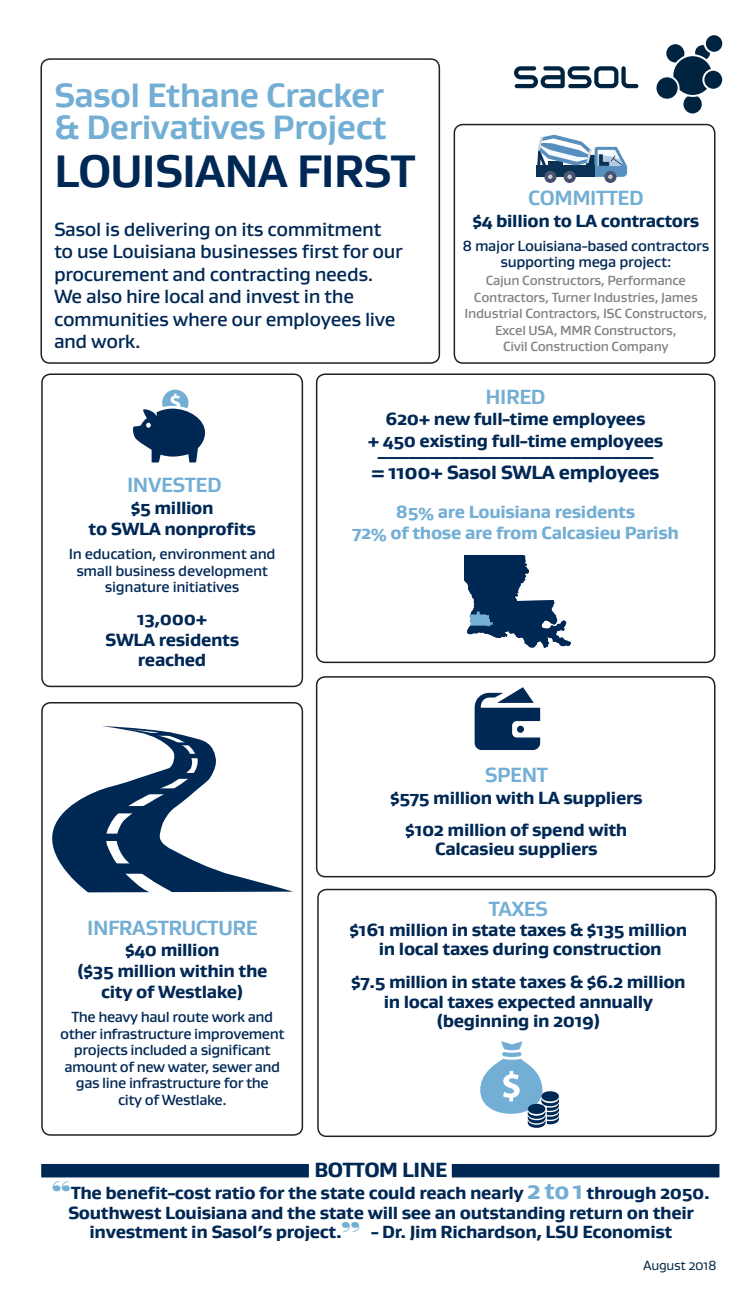
<style>
.page{position:relative;width:756px;height:1296px;background:#fff}
.page>*{position:absolute;margin:0;border:0;box-sizing:border-box;transform-origin:0 0}
.t1{font:700 46.5px "Gustan";letter-spacing:-.02em;color:#002855}
.t2{font:700 34.5px "Gustan";letter-spacing:-.02em;color:#73aed4}
.t3{font:700 21px "Gustan";letter-spacing:-.02em;color:#73aed4}
.t4{font:800 21px "Gustan";letter-spacing:-.02em;color:#002855}
.t5{font:500 19.5px/22.5px "Gustan";letter-spacing:-.02em;color:#002855}
.t6{font:800 19.5px "Gustan";letter-spacing:-.02em;color:#002855}
.t7{font:800 18px/19.5px "Gustan";letter-spacing:-.02em;color:#002855;text-align:center}
.t8{font:800 18px "Gustan";letter-spacing:-.02em;color:#73aed4}
.t9{font:500 15px/16.5px "Gustan";letter-spacing:-.03em;color:#002855;text-align:center}
.t10{font:500 13.5px/16.5px "Gustan";letter-spacing:-.02em;color:#808285;text-align:center}
.t11{font:13.5px "Gustan";letter-spacing:-.025em;color:#002340}
.s1{font-family:"Bodoni Poster";font-weight:400;font-size:25.5px;color:#73aed4}
.s2{font-size:24px;color:#73aed4}
</style>
<div class="page">
<div style="left:40px;top:58px;width:400px;height:306px;border:2px solid #231f20;border-radius:9px"></div>
<div style="left:657px;top:77px;width:21px;height:22px;background:#002340;border-radius:50%"></div>
<div style="left:704px;top:71px;width:18px;height:18px;background:#002340;border-radius:50%"></div>
<div style="left:706px;top:35px;width:16px;height:17px;background:#002340;border-radius:50%"></div>
<svg style="left:666px;top:44px;width:45px;height:69px"></svg>
<svg style="left:514px;top:66px;width:124px;height:22px"></svg>
<div style="left:454px;top:124px;width:262px;height:240px;border:2px solid #231f20;border-radius:9px"></div>
<div style="left:316px;top:373px;width:400px;height:290px;border:2px solid #231f20;border-radius:9px"></div>
<div style="left:41px;top:373px;width:262px;height:314px;border:2px solid #231f20;border-radius:9px"></div>
<div style="left:316px;top:676px;width:400px;height:201px;border:2px solid #231f20;border-radius:9px"></div>
<div style="left:317px;top:889px;width:400px;height:248px;border:2px solid #231f20;border-radius:9px"></div>
<svg style="left:464px;top:555px;width:107px;height:93px"></svg>
<svg style="left:480px;top:1041px;width:79px;height:87px"></svg>
<svg style="left:536px;top:135px;width:91px;height:48px"></svg>
<svg style="left:133px;top:390px;width:72px;height:73px"></svg>
<svg style="left:475px;top:687px;width:65px;height:63px"></svg>
<div style="left:41px;top:702px;width:262px;height:434px;border:2px solid #231f20;border-radius:9px"></div>
<svg style="left:52px;top:726px;width:241px;height:166px"></svg>
<svg style="left:106px;top:729px;width:92px;height:164px"></svg>
<div style="left:114px;top:864px;width:35px;height:9px;background:#002855"></div>
<div style="left:95px;top:834px;width:35px;height:7px;background:#002855"></div>
<div style="left:111px;top:806px;width:35px;height:7px;background:#002855"></div>
<div style="left:141px;top:789px;width:36px;height:5px;background:#002855"></div>
<div style="left:173px;top:773px;width:28px;height:6px;background:#002855"></div>
<hr style="left:184px;top:754px;width:21px;height:4px;background:#002855">
<hr style="left:175px;top:742px;width:20px;height:3px;background:#002855">
<hr style="left:151px;top:733px;width:19px;height:3px;background:#002855">
<div style="left:41px;top:1164px;width:268px;height:13px;background:#002855"></div>
<div style="left:452px;top:1164px;width:267px;height:13px;background:#002855"></div>
<p class="t2" style="left:54px;top:73px;width:331px">Sasol Ethane Cracker</p>
<p class="t2" style="left:54px;top:104px;width:334px">&amp; Derivatives Project</p>
<p class="t1" style="left:54px;top:140px;width:363px">LOUISIANA FIRST</p>
<p class="t5" style="left:54px;top:217px;width:350px">Sasol is delivering on its commitment to use Louisiana businesses first for our procurement and contracting needs.<br>We also hire local and invest in the communities where our employees live and work.</p>
<p class="t3" style="left:528px;top:184px;width:117px">COMMITTED</p>
<p class="t7" style="left:472px;top:211px;width:228px">$4 billion to LA contractors</p>
<p class="t9" style="left:462px;top:237px;width:248px">8 major Louisiana-based contractors supporting mega project:</p>
<p class="t10" style="left:465px;top:272px;width:244px">Cajun Constructors, Performance Contractors, Turner Industries, James Industrial Contractors, ISC Constructors, Excel USA, MMR Constructors,</p>
<p class="t10" style="left:503px;top:338px;width:167px">Civil Construction Company</p>
<p class="t3" style="left:486px;top:383px;width:62px">HIRED</p>
<p class="t7" style="left:386px;top:409px;width:261px">620+ new full-time employees</p>
<p class="t7" style="left:368px;top:431px;width:297px">+ 450 existing full-time employees</p>
<p class="t7" style="left:378px;top:440px;width:277px">___________________________</p>
<p class="t6" style="left:372px;top:460px;width:290px">= 1100+ Sasol SWLA employees</p>
<p class="t8" style="left:396px;top:500px;width:241px">85% are Louisiana residents</p>
<p class="t8" style="left:352px;top:521px;width:328px">72% of those are from Calcasieu Parish</p>
<p class="t3" style="left:127px;top:471px;width:96px">INVESTED</p>
<p class="t7" style="left:131px;top:497px;width:84px">$5 million</p>
<p class="t7" style="left:89px;top:519px;width:169px">to SWLA nonprofits</p>
<p class="t9" style="left:69px;top:545px;width:208px">In education, environment and</p>
<p class="t9" style="left:76px;top:562px;width:193px">small business development</p>
<p class="t9" style="left:105px;top:578px;width:136px">signature initiatives</p>
<p class="t7" style="left:137px;top:609px;width:72px">13,000+</p>
<p class="t7" style="left:105px;top:630px;width:136px">SWLA residents</p>
<p class="t7" style="left:138px;top:649px;width:70px">reached</p>
<p class="t3" style="left:87px;top:914px;width:172px">INFRASTRUCTURE</p>
<p class="t7" style="left:125px;top:940px;width:96px">$40 million</p>
<p class="t7" style="left:77px;top:961px;width:192px">($35 million within the</p>
<p class="t7" style="left:101px;top:982px;width:144px">city of Westlake)</p>
<p class="t9" style="left:60px;top:1008px;width:226px">The heavy haul route work and other infrastructure improvement projects included a significant amount of new water, sewer and gas line infrastructure for the</p>
<p class="t9" style="left:118px;top:1091px;width:110px">city of Westlake.</p>
<p class="t3" style="left:485px;top:761px;width:65px">SPENT</p>
<p class="t7" style="left:390px;top:788px;width:254px">$575 million with LA suppliers</p>
<p class="t7" style="left:405px;top:820px;width:224px">$102 million of spend with</p>
<p class="t7" style="left:435px;top:839px;width:164px">Calcasieu suppliers</p>
<p class="t3" style="left:489px;top:895px;width:61px">TAXES</p>
<p class="t7" style="left:350px;top:920px;width:339px">$161 million in state taxes &amp; $135 million</p>
<p class="t7" style="left:379px;top:939px;width:284px">in local taxes during construction</p>
<p class="t7" style="left:351px;top:972px;width:336px">$7.5 million in state taxes &amp; $6.2 million</p>
<p class="t7" style="left:384px;top:992px;width:271px">in local taxes expected annually</p>
<p class="t7" style="left:436px;top:1011px;width:166px">(beginning in 2019)</p>
<p class="t4" style="left:314px;top:1156px;width:135px">BOTTOM LINE</p>
<p class="t7" style="left:52px;top:1183px;width:659px"><span class="s1">“</span>The benefit-cost ratio for the state could reach nearly <span class="s2">2 to 1</span> through 2050.<br>Southwest Louisiana and the state will see an outstanding return on their investment in Sasol’s project.<span class="s1">”</span> - Dr. Jim Richardson, LSU Economist</p>
<p class="t11" style="left:643px;top:1256px;width:75px">August 2018</p>
</div>
